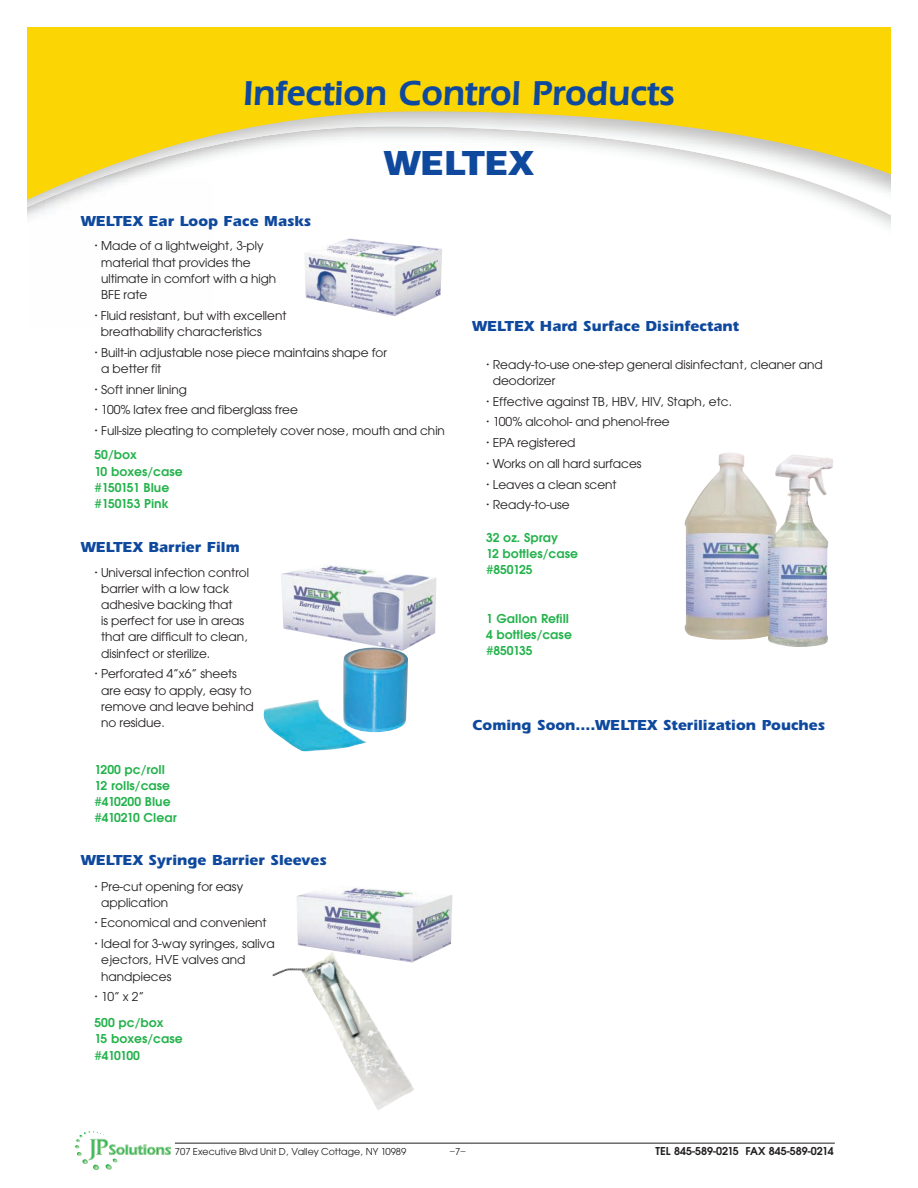
<style>
.page{position:relative;width:918px;height:1188px;background:#fff}
.page>*{position:absolute;margin:0;border:0;box-sizing:border-box;transform-origin:0 0}
.t1{font:600 36px "Eras IT Cby BT";color:#0f499d}
.t2{font:700 36px "Itc Eras";color:#0f499d}
.t3{font:700 15px "Itc Eras";color:#0f499d}
.t4{font:13.5px/16.2px "Avant Garde";color:#231f20}
.t5{font:13.5px/16.2px "Avant Garde Dem";color:#23b24b}
.t6{font:12px "Avant Garde Dem";color:#231f20}
.t7{font:10.5px "Avant Garde";color:#231f20}
</style>
<div class="page">
<svg style="left:27px;top:27px;width:864px;height:201px;fill:#fcd505"></svg>
<hr style="left:175px;top:1143px;width:660px;height:1px;background:#231f20">
<svg style="left:75px;top:1131px;width:96px;height:39px"></svg>
<img style="left:304px;top:238px;width:138px;height:78px">
<img style="left:281px;top:566px;width:156px;height:82px">
<img style="left:264px;top:647px;width:144px;height:104px">
<img style="left:296px;top:886px;width:156px;height:76px">
<img style="left:272px;top:951px;width:142px;height:159px">
<img style="left:684px;top:452px;width:149px;height:195px">
<h1 class="t1" style="left:244px;top:81px;width:432px">Infection Control Products</h1>
<h1 class="t2" style="left:385px;top:151px;width:150px">WELTEX</h1>
<p class="t3" style="left:81px;top:216px;width:232px">WELTEX Ear Loop Face Masks</p>
<p class="t4" style="left:101px;top:239px;width:177px;text-indent:-7px">• Made of a lightweight, 3-ply material that provides the ultimate in comfort with a high<br>BFE rate</p>
<p class="t4" style="left:101px;top:308px;width:187px;text-indent:-6px">• Fluid resistant, but with excellent breathability characteristics</p>
<p class="t4" style="left:101px;top:345px;width:287px;text-indent:-7px">• Built-in adjustable nose piece maintains shape for a better fit</p>
<p class="t4" style="left:94px;top:382px;width:94px">• Soft inner lining</p>
<p class="t4" style="left:94px;top:403px;width:205px">• 100% latex free and fiberglass free</p>
<p class="t4" style="left:94px;top:424px;width:352px">• Full-size pleating to completely cover nose, mouth and chin</p>
<p class="t5" style="left:94px;top:448px;width:90px">50/box<br>10 boxes/case #150151 Blue #150153 Pink</p>
<p class="t3" style="left:81px;top:542px;width:160px">WELTEX Barrier Film</p>
<p class="t4" style="left:101px;top:565px;width:149px;text-indent:-7px">• Universal infection control barrier with a low tack adhesive backing that<br>is perfect for use in areas that are difficult to clean, disinfect or sterilize.</p>
<p class="t4" style="left:101px;top:667px;width:154px;text-indent:-7px">• Perforated 4”x6” sheets are easy to apply, easy to remove and leave behind no residue.</p>
<p class="t5" style="left:94px;top:762px;width:84px">1200 pc/roll<br>12 rolls/case #410200 Blue #410210 Clear</p>
<p class="t3" style="left:81px;top:854px;width:247px">WELTEX Syringe Barrier Sleeves</p>
<p class="t4" style="left:101px;top:879px;width:143px;text-indent:-7px">• Pre-cut opening for easy application</p>
<p class="t4" style="left:94px;top:916px;width:174px">• Economical and convenient</p>
<p class="t4" style="left:101px;top:937px;width:175px;text-indent:-7px">• Ideal for 3-way syringes, saliva ejectors, HVE valves and handpieces</p>
<p class="t4" style="left:94px;top:990px;width:51px">• 10” x 2”</p>
<p class="t5" style="left:95px;top:1016px;width:90px">500 pc/box<br>15 boxes/case #410100</p>
<p class="t3" style="left:472px;top:321px;width:268px">WELTEX Hard Surface Disinfectant</p>
<p class="t4" style="left:493px;top:357px;width:331px;text-indent:-7px">• Ready-to-use one-step general disinfectant, cleaner and deodorizer</p>
<p class="t4" style="left:486px;top:394px;width:248px">• Effective against TB, HBV, HIV, Staph, etc.</p>
<p class="t4" style="left:486px;top:415px;width:185px">• 100% alcohol- and phenol-free</p>
<p class="t4" style="left:486px;top:436px;width:91px">• EPA registered</p>
<p class="t4" style="left:486px;top:456px;width:157px">• Works on all hard surfaces</p>
<p class="t4" style="left:486px;top:477px;width:132px">• Leaves a clean scent</p>
<p class="t4" style="left:486px;top:498px;width:85px">• Ready-to-use</p>
<p class="t5" style="left:486px;top:530px;width:94px">32 oz. Spray<br>12 bottles/case #850125</p>
<p class="t5" style="left:486px;top:611px;width:87px">1 Gallon Refill<br>4 bottles/case #850135</p>
<p class="t3" style="left:472px;top:720px;width:354px">Coming Soon….WELTEX Sterilization Pouches</p>
<p class="t7" style="left:175px;top:1148px;width:233px">707 Executive Blvd Unit D, Valley Cottage, NY 10989</p>
<p class="t7" style="left:450px;top:1148px;width:17px">–7–</p>
<p class="t6" style="left:656px;top:1147px;width:180px">TEL 845-589-0215 FAX 845-589-0214</p>
</div>
